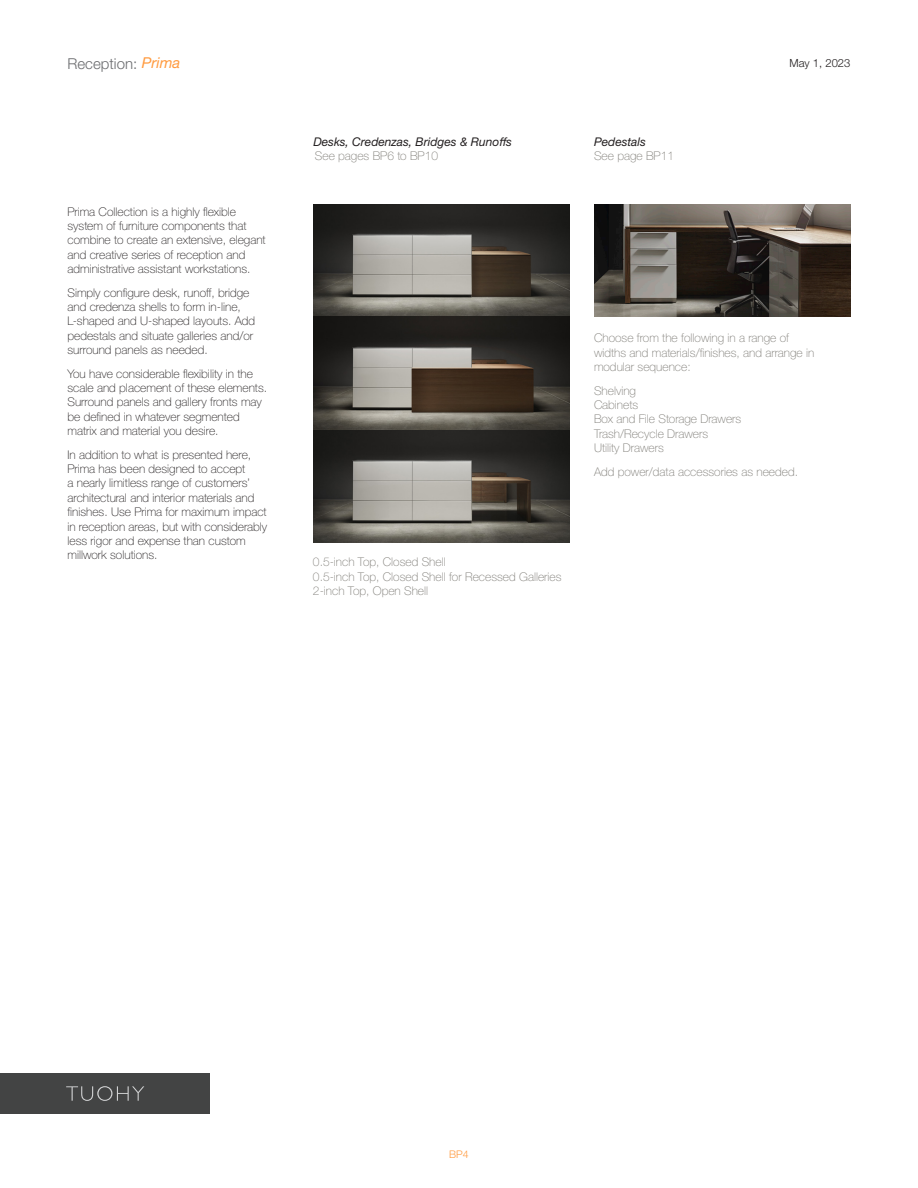
<style>
.page{position:relative;width:918px;height:1188px;background:#fff}
.page>*{position:absolute;margin:0;border:0;box-sizing:border-box;transform-origin:0 0}
.t1{font:300 15px "Helvetica Neue";color:#6c6d70}
.t2{font:100 12px/14.4px "Helvetica Neue";color:#231f20}
.t3{font:100 12px/14.4px "Helvetica Neue";color:#7c7a74}
.Conf2014_Heading{font:italic 12px "Helvetica Neue";color:#231f20}
.t4{font:300 11.25px "Helvetica Neue";color:#231f20}
.t5{font:300 10.5px "Helvetica Neue";color:#ff9b40}
.s1{font-weight:400;font-style:italic;color:#ff9b40}
</style>
<div class="page">
<div style="left:0;top:1073px;width:210px;height:41px;background:#434444"></div>
<svg style="left:66px;top:1086px;width:78px;height:15px"></svg>
<img style="left:313px;top:204px;width:257px;height:339px">
<img style="left:594px;top:204px;width:256px;height:113px">
<p class="t1" style="left:68px;top:51px;width:114px">Reception: <span class="s1">Prima</span></p>
<p class="t4" style="left:790px;top:54px;width:62px">May 1, 2023</p>
<p class="Conf2014_Heading" style="left:313px;top:134px;width:200px">Desks, Credenzas, Bridges &amp; Runoffs</p>
<p class="Conf2014_Heading" style="left:594px;top:134px;width:53px">Pedestals</p>
<p class="t2" style="left:68px;top:204px;width:200px">Prima Collection is a highly flexible system of furniture components that combine to create an extensive, elegant and creative series of reception and administrative assistant workstations.</p>
<p class="t2" style="left:68px;top:285px;width:189px">Simply configure desk, runoff, bridge and credenza shells to form in-line, L-shaped and U-shaped layouts. Add pedestals and situate galleries and/or surround panels as needed.</p>
<p class="t2" style="left:68px;top:366px;width:201px">You have considerable flexibility in the scale and placement of these elements.<br>Surround panels and gallery fronts may be defined in whatever segmented matrix and material you desire.</p>
<p class="t2" style="left:68px;top:447px;width:201px">In addition to what is presented here, Prima has been designed to accept<br>a nearly limitless range of customers’ architectural and interior materials and finishes. Use Prima for maximum impact in reception areas, but with considerably less rigor and expense than custom millwork solutions.</p>
<p class="t3" style="left:315px;top:148px;width:125px">See pages BP6 to BP10</p>
<p class="t3" style="left:594px;top:148px;width:82px">See page BP11</p>
<p class="t3" style="left:313px;top:554px;width:134px">0.5-inch Top, Closed Shell</p>
<p class="t3" style="left:313px;top:569px;width:250px">0.5-inch Top, Closed Shell for Recessed Galleries</p>
<p class="t3" style="left:313px;top:583px;width:117px">2-inch Top, Open Shell</p>
<p class="t3" style="left:594px;top:330px;width:222px">Choose from the following in a range of widths and materials/finishes, and arrange in modular sequence:</p>
<p class="t3" style="left:594px;top:383px;width:44px">Shelving</p>
<p class="t3" style="left:594px;top:397px;width:46px">Cabinets</p>
<p class="t3" style="left:594px;top:411px;width:149px">Box and File Storage Drawers</p>
<p class="t3" style="left:594px;top:426px;width:116px">Trash/Recycle Drawers</p>
<p class="t3" style="left:594px;top:440px;width:71px">Utility Drawers</p>
<p class="t3" style="left:594px;top:464px;width:206px">Add power/data accessories as needed.</p>
<p class="t5" style="left:449px;top:1145px;width:21px">BP4</p>
</div>
